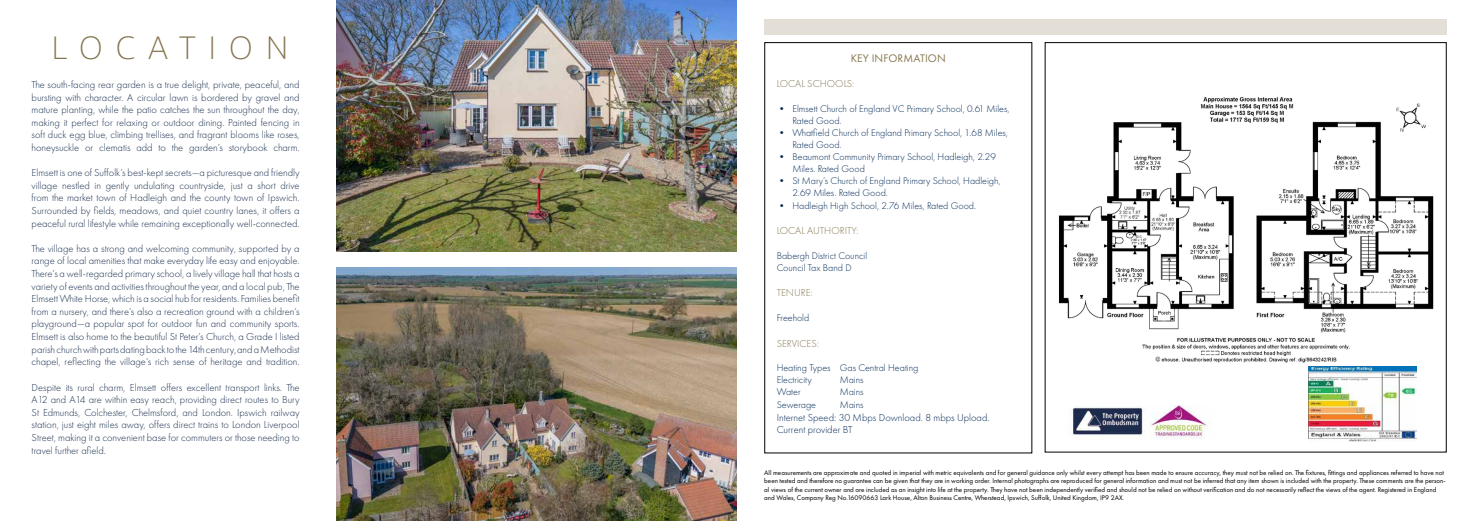
<style>
.page{position:relative;width:1474px;height:521px;background:#fff}
.page>*{position:absolute;margin:0;border:0;box-sizing:border-box;transform-origin:0 0}
.t1{font:200 33.25px "Ingra";letter-spacing:.37em;color:#85754f}
.t2{font:11.38px "Futura PT";letter-spacing:.01em;color:#85764f}
.t3{font:300 10.5px/12.6px "Futura PT";color:#182d4d;text-align:justify}
.t4{font:300 10.5px/12.6px "Futura PT";color:#002856}
.t5{font:300 10.5px "Futura PT";color:#85764f}
.t6{font:300 10.06px/12.1px "Futura PT";color:#002856}
.t7{font:7px/8.4px "Futura PT";color:#000}
</style>
<div class="page">
<img style="left:1072px;top:406px;width:138px;height:33px">
<img style="left:336px;top:0;width:401px;height:251px">
<img style="left:336px;top:268px;width:401px;height:253px">
<div style="left:764px;top:42px;width:268px;height:411px;border:1px solid #000"></div>
<img style="left:1308px;top:366px;width:107px;height:76px">
<img style="left:1059px;top:97px;width:375px;height:266px">
<div style="left:764px;top:20px;width:682px;height:15px;background:#e4dfd6"></div>
<h1 class="t1" style="left:51px;top:28px;width:239px">LOCATION</h1>
<p class="t3" style="left:32px;top:78px;width:269px">The south-facing rear garden is a true delight, private, peaceful, and bursting with character. A circular lawn is bordered by gravel and mature planting, while the patio catches the sun throughout the day, making it perfect for relaxing or outdoor dining. Painted fencing in soft duck egg blue, climbing trellises, and fragrant blooms like roses, honeysuckle or clematis add to the garden’s storybook charm.</p>
<p class="t3" style="left:32px;top:166px;width:269px">Elmsett is one of Suffolk’s best-kept secrets—a picturesque and friendly village nestled in gently undulating countryside, just a short drive from the market town of Hadleigh and the county town of Ipswich.<br>Surrounded by fields, meadows, and quiet country lanes, it offers a peaceful rural lifestyle while remaining exceptionally well-connected.</p>
<p class="t3" style="left:32px;top:242px;width:269px">The village has a strong and welcoming community, supported by a range of local amenities that make everyday life easy and enjoyable.<br>There’s a well-regarded primary school, a lively village hall that hosts a variety of events and activities throughout the year, and a local pub, The Elmsett White Horse, which is a social hub for residents. Families benefit from a nursery, and there’s also a recreation ground with a children’s playground—a popular spot for outdoor fun and community sports.<br>Elmsett is also home to the beautiful St Peter’s Church, a Grade I listed parish church with parts dating back to the 14th century, and a Methodist chapel, reflecting the village’s rich sense of heritage and tradition.</p>
<p class="t3" style="left:32px;top:381px;width:269px">Despite its rural charm, Elmsett offers excellent transport links. The A12 and A14 are within easy reach, providing direct routes to Bury St Edmunds, Colchester, Chelmsford, and London. Ipswich railway station, just eight miles away, offers direct trains to London Liverpool Street, making it a convenient base for commuters or those needing to travel further afield.</p>
<p class="t2" style="left:850px;top:51px;width:97px">KEY INFORMATION</p>
<p class="t5" style="left:776px;top:78px;width:79px">LOCAL SCHOOLS:</p>
<p class="t6" style="left:792px;top:103px;width:218px;text-indent:-16px">• Elmsett Church of England VC Primary School, 0.61 Miles,<br>Rated Good.</p>
<p class="t6" style="left:792px;top:127px;width:217px;text-indent:-16px">• Whatfield Church of England Primary School, 1.68 Miles,<br>Rated Good.</p>
<p class="t6" style="left:792px;top:151px;width:205px;text-indent:-16px">• Beaumont Community Primary School, Hadleigh, 2.29<br>Miles. Rated Good</p>
<p class="t6" style="left:792px;top:175px;width:210px;text-indent:-16px">• St Mary’s Church of England Primary School, Hadleigh,<br>2.69 Miles. Rated Good.</p>
<p class="t6" style="left:776px;top:200px;width:201px">• Hadleigh High School, 2.76 Miles, Rated Good.</p>
<p class="t5" style="left:776px;top:225px;width:83px">LOCAL AUTHORITY:</p>
<p class="t6" style="left:776px;top:250px;width:92px">Babergh District Council<br>Council Tax Band D</p>
<p class="t5" style="left:776px;top:287px;width:38px">TENURE:</p>
<p class="t6" style="left:776px;top:312px;width:34px">Freehold</p>
<p class="t5" style="left:776px;top:337px;width:44px">SERVICES:</p>
<p class="t6" style="left:776px;top:362px;width:143px">Heating Types Gas Central Heating<br>Electricity</p>
<p class="t6" style="left:839px;top:374px;width:25px">Mains</p>
<p class="t6" style="left:776px;top:386px;width:25px">Water</p>
<p class="t6" style="left:839px;top:386px;width:25px">Mains</p>
<p class="t6" style="left:776px;top:399px;width:41px">Sewerage</p>
<p class="t6" style="left:839px;top:399px;width:25px">Mains</p>
<p class="t4" style="left:776px;top:411px;width:214px">Internet Speed: 30 Mbps Download. 8 mbps Upload.<br>Current provider BT</p>
<p class="t7" style="left:764px;top:468px;width:683px">All measurements are approximate and quoted in imperial with metric equivalents and for general guidance only whilst every attempt has been made to ensure accuracy, they must not be relied on. The fixtures, fittings and appliances referred to have not been tested and therefore no guarantee can be given that they are in working order. Internal photographs are reproduced for general information and must not be inferred that any item shown is included with the property. These comments are the person&shy;al views of the current owner and are included as an insight into life at the property. They have not been independently verified and should not be relied on without verification and do not necessarily reflect the views of the agent. Registered in England and Wales, Company Reg No.16090663 Lark House, Alton Business Centre, Wherstead, Ipswich, Suffolk, United Kingdom, IP9 2AX.</p>
</div>
